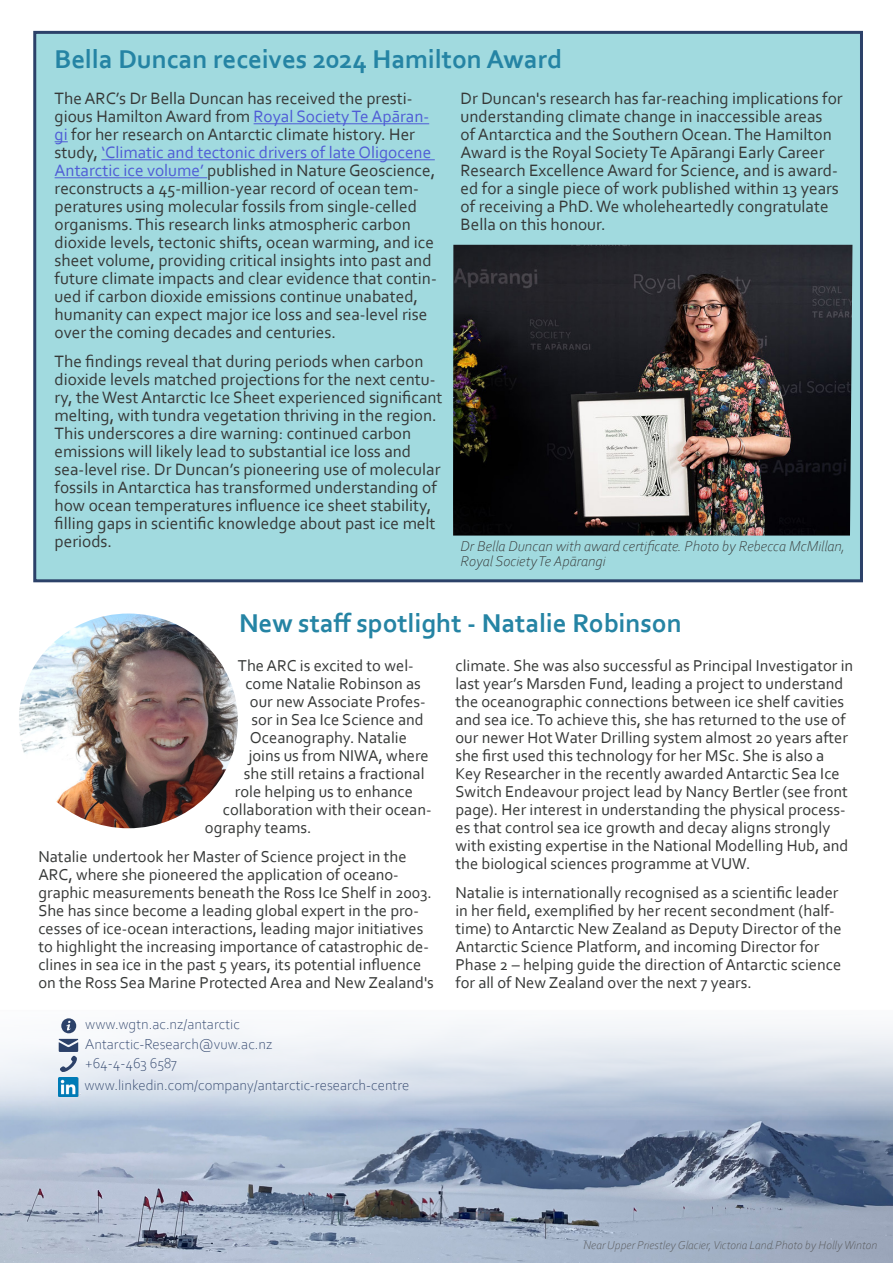
<style>
.page{position:relative;width:893px;height:1263px;background:#fff}
.page>*{position:absolute;margin:0;border:0;box-sizing:border-box;transform-origin:0 0}
.t1{font:700 27px "Corbel";color:#2584a4}
.t2{font:17.25px/18px "Corbel";color:#363837}
.t3{font:16.5px/18px "Corbel";color:#363837}
.Contact_line{font:300 15px "Corbel";color:#2c4169}
.t4{font:italic 300 15px/15px "Corbel";color:#363837}
.image_caption{font:italic 300 12px "Corbel";color:#57585a}
.s1{color:#4f5cd6}
</style>
<div class="page">
<div style="left:33px;top:31px;width:830px;height:551px;background:#a1dadf;border:3px solid #2c4169"></div>
<svg style="left:0;top:1024px;width:893px;height:239px"></svg>
<img style="left:59px;top:1077px;width:22px;height:20px">
<svg style="left:61px;top:1018px;width:15px;height:15px"></svg>
<svg style="left:59px;top:1039px;width:19px;height:33px"></svg>
<hr style="left:254px;top:123px;width:175px;height:1px;background:#4f5cd6">
<svg style="left:55px;top:141px;width:13px;height:1px"></svg>
<hr style="left:101px;top:159px;width:334px;height:1px;background:#4f5cd6">
<hr style="left:55px;top:177px;width:152px;height:1px;background:#4f5cd6">
<img style="left:19px;top:613px;width:219px;height:215px">
<img style="left:453px;top:245px;width:399px;height:291px">
<p class="t1" style="left:55px;top:42px;width:509px">Bella Duncan receives 2024 Hamilton Award</p>
<p class="t2" style="left:55px;top:89px;width:384px">The ARC’s Dr Bella Duncan has received the presti&shy;gious Hamilton Award from <span class="s1">Royal Society Te Apāran&shy;gi</span> for her research on Antarctic climate history. Her study, <span class="s1">‘Climatic and tectonic drivers of late Oligocene Antarctic ice volume’</span> published in Nature Geoscience, reconstructs a 45-million-year record of ocean tem&shy;peratures using molecular fossils from single-celled organisms. This research links atmospheric carbon dioxide levels, tectonic shifts, ocean warming, and ice sheet volume, providing critical insights into past and future climate impacts and clear evidence that contin&shy;ued if carbon dioxide emissions continue unabated, humanity can expect major ice loss and sea-level rise over the coming decades and centuries.</p>
<p class="t2" style="left:55px;top:352px;width:389px">The findings reveal that during periods when carbon dioxide levels matched projections for the next centu&shy;ry, the West Antarctic Ice Sheet experienced significant melting, with tundra vegetation thriving in the region.<br>This underscores a dire warning: continued carbon emissions will likely lead to substantial ice loss and sea-level rise. Dr Duncan’s pioneering use of molecular fossils in Antarctica has transformed understanding of how ocean temperatures influence ice sheet stability, filling gaps in scientific knowledge about past ice melt periods.</p>
<p class="t2" style="left:461px;top:89px;width:384px">Dr Duncan's research has far-reaching implications for understanding climate change in inaccessible areas<br>of Antarctica and the Southern Ocean. The Hamilton Award is the Royal Society Te Apārangi Early Career Research Excellence Award for Science, and is award&shy;ed for a single piece of work published within 13 years of receiving a PhD. We wholeheartedly congratulate Bella on this honour.</p>
<p class="t4" style="left:461px;top:538px;width:386px">Dr Bella Duncan with award certificate. Photo by Rebecca McMillan,<br>Royal Society Te Apārangi</p>
<p class="t1" style="left:239px;top:606px;width:444px">New staff spotlight - Natalie Robinson</p>
<p class="t3" style="left:238px;top:656px;width:177px">The ARC is excited to wel-</p>
<p class="t3" style="left:245px;top:674px;width:177px">come Natalie Robinson as</p>
<p class="t3" style="left:250px;top:692px;width:177px">our new Associate Profes-</p>
<p class="t3" style="left:251px;top:710px;width:174px">sor in Sea Ice Science and</p>
<p class="t3" style="left:250px;top:728px;width:158px">Oceanography. Natalie</p>
<p class="t3" style="left:248px;top:746px;width:182px">joins us from NIWA, where</p>
<p class="t3" style="left:244px;top:764px;width:182px">she still retains a fractional</p>
<p class="t3" style="left:235px;top:782px;width:180px">role helping us to enhance</p>
<p class="t3" style="left:223px;top:800px;width:210px">collaboration with their ocean-</p>
<p class="t3" style="left:205px;top:818px;width:108px">ography teams.</p>
<p class="t3" style="left:38px;top:847px;width:395px">Natalie undertook her Master of Science project in the<br>ARC, where she pioneered the application of oceano&shy;graphic measurements beneath the Ross Ice Shelf in 2003.</p>
<p class="t3" style="left:38px;top:901px;width:397px">She has since become a leading global expert in the pro&shy;cesses of ice-ocean interactions, leading major initiatives to highlight the increasing importance of catastrophic de&shy;clines in sea ice in the past 5 years, its potential influence on the Ross Sea Marine Protected Area and New Zealand's</p>
<p class="t3" style="left:455px;top:656px;width:399px">climate. She was also successful as Principal Investigator in last year’s Marsden Fund, leading a project to understand the oceanographic connections between ice shelf cavities and sea ice. To achieve this, she has returned to the use of our newer Hot Water Drilling system almost 20 years after she first used this technology for her MSc. She is also a Key Researcher in the recently awarded Antarctic Sea Ice Switch Endeavour project lead by Nancy Bertler (see front page). Her interest in understanding the physical process&shy;es that control sea ice growth and decay aligns strongly with existing expertise in the National Modelling Hub, and the biological sciences programme at VUW.</p>
<p class="t3" style="left:455px;top:883px;width:388px">Natalie is internationally recognised as a scientific leader in her field, exemplified by her recent secondment (half&shy;time) to Antarctic New Zealand as Deputy Director of the Antarctic Science Platform, and incoming Director for Phase 2 – helping guide the direction of Antarctic science for all of New Zealand over the next 7 years.</p>
<p class="Contact_line" style="left:85px;top:1014px;width:156px">www.wgtn.ac.nz/antarctic</p>
<p class="Contact_line" style="left:85px;top:1034px;width:189px">Antarctic-Research@vuw.ac.nz</p>
<p class="Contact_line" style="left:85px;top:1053px;width:93px">+64-4-463 6587</p>
<p class="Contact_line" style="left:84px;top:1075px;width:327px">www.linkedin.com/company/antarctic-research-centre</p>
<p class="image_caption" style="left:583px;top:1237px;width:296px">Near Upper Priestley Glacier, Victoria Land.Photo by Holly Winton</p>
</div>
